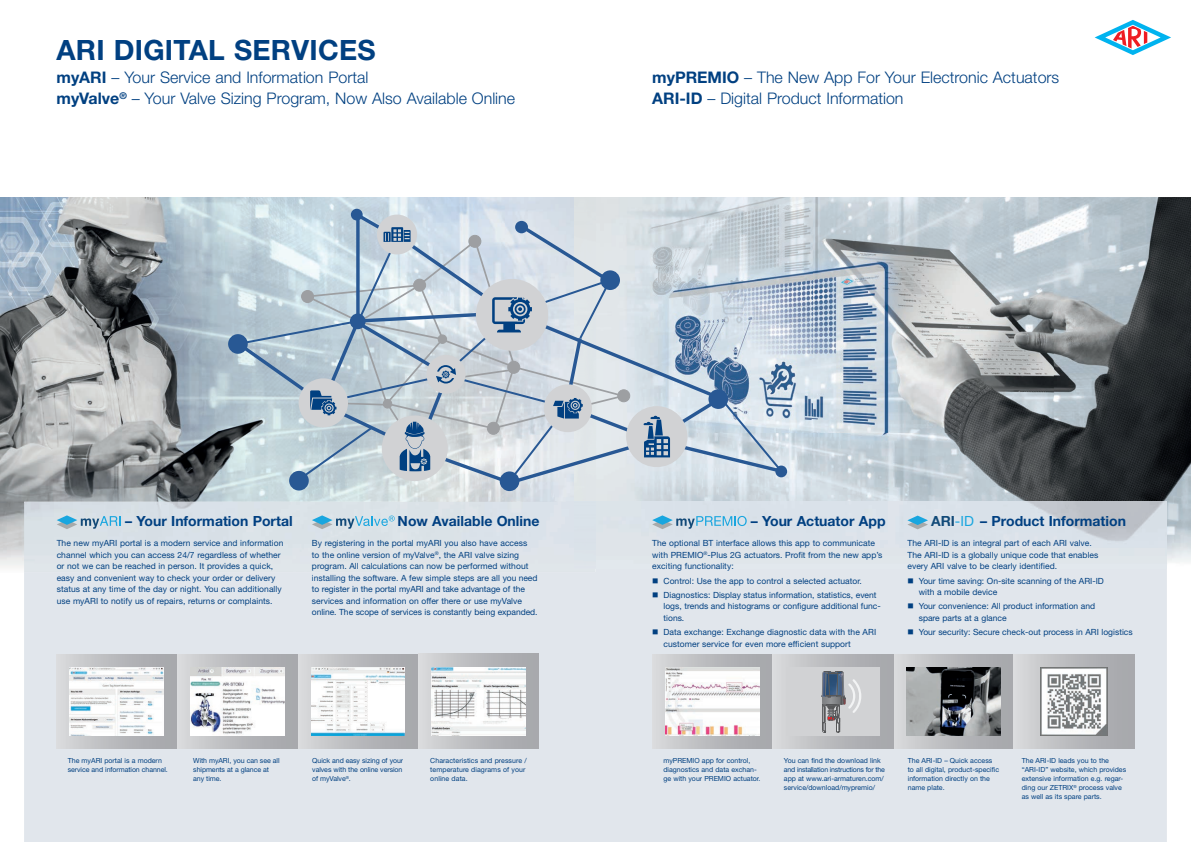
<style>
.page{position:relative;width:1191px;height:842px;background:#fff}
.page>*{position:absolute;margin:0;border:0;box-sizing:border-box;transform-origin:0 0}
.t1{font:700 28px "Helvetica Neue LT Pro";letter-spacing:.01em;color:#014081}
.t2{font:300 16px/20.8px "Helvetica Neue LT Pro";color:#014081}
.t3{font:700 14px "Helvetica Neue LT Pro";color:#014081}
.t4{font:700 14px "Helvetica Neue LT Pro";color:#124a78}
.t5{font:8.5px/11.5px "Helvetica Neue LT Pro";letter-spacing:.005em;color:#014081}
.t6{font:7px/9px "Helvetica Neue LT Pro";color:#014081}
.s1{font-weight:700}
.s2{font-weight:400;color:#19a6df}
</style>
<div class="page">
<img style="left:0;top:197px;width:405px;height:307px">
<img style="left:405px;top:197px;width:648px;height:305px">
<img style="left:1053px;top:197px;width:138px;height:338px">
<img style="left:1166px;top:535px;width:25px;height:34px">
<div style="left:24px;top:569px;width:1142px;height:273px;background:#e1e6ec"></div>
<img style="left:574px;top:502px;width:592px;height:67px">
<div style="left:652px;top:654px;width:120px;height:94px;background:linear-gradient(to right,#d6d6d8,#a1a2a7)"></div>
<div style="left:893px;top:654px;width:120px;height:94px;background:linear-gradient(to right,#d6d7d8,#a1a3a7)"></div>
<div style="left:298px;top:654px;width:120px;height:94px;background:linear-gradient(to right,#d5d6d8,#a1a2a7)"></div>
<div style="left:56px;top:654px;width:121px;height:94px;background:linear-gradient(to right,#d6d7d9,#a0a2a6)"></div>
<div style="left:177px;top:654px;width:121px;height:94px;background:linear-gradient(to right,#d6d7d8,#a0a2a6)"></div>
<div style="left:772px;top:654px;width:121px;height:94px;background:linear-gradient(to right,#d6d7d8,#a0a2a6)"></div>
<div style="left:786px;top:667px;width:93px;height:68px;background:#d1d2d4"></div>
<svg style="left:821px;top:671px;width:40px;height:62px"></svg>
<img style="left:70px;top:667px;width:93px;height:68px">
<img style="left:191px;top:667px;width:93px;height:68px">
<img style="left:311px;top:667px;width:94px;height:68px">
<div style="left:418px;top:654px;width:121px;height:94px;background:linear-gradient(to right,#d6d7d8,#a0a2a6)"></div>
<img style="left:432px;top:667px;width:93px;height:68px">
<img style="left:665px;top:667px;width:94px;height:68px">
<img style="left:906px;top:667px;width:94px;height:68px">
<div style="left:1013px;top:654px;width:121px;height:94px;background:linear-gradient(to right,#d7d8d9,#9ea0a4)"></div>
<img style="left:1040px;top:667px;width:67px;height:68px">
<svg style="left:907px;top:516px;width:21px;height:13px"></svg>
<svg style="left:57px;top:515px;width:64px;height:14px"></svg>
<svg style="left:652px;top:515px;width:94px;height:14px"></svg>
<svg style="left:312px;top:515px;width:83px;height:14px"></svg>
<div style="left:500px;top:471px;width:19px;height:20px;background:#285894;border-radius:50%"></div>
<div style="left:228px;top:334px;width:20px;height:20px;background:#285894;border-radius:50%"></div>
<div style="left:289px;top:471px;width:20px;height:19px;background:#285894;border-radius:50%"></div>
<div style="left:351px;top:209px;width:12px;height:11px;background:#285894;border-radius:50%"></div>
<svg style="left:234px;top:210px;width:552px;height:276px;background:#bfcdd8"></svg>
<svg style="left:1094px;top:20px;width:77px;height:35px"></svg>
<h1 class="t1" style="left:56px;top:32px;width:321px">ARI DIGITAL SERVICES</h1>
<h2 class="t2" style="left:56px;top:67px;width:460px"><span class="s1">myARI</span> – Your Service and Information Portal<br><span class="s1">myValve</span><sup>®</sup> – Your Valve Sizing Program, Now Also Available Online</h2>
<h2 class="t2" style="left:652px;top:67px;width:408px"><span class="s1">myPREMIO</span> – The New App For Your Electronic Actuators<br><span class="s1">ARI-ID</span> – Digital Product Information</h2>
<h3 class="t3" style="left:125px;top:512px;width:169px">– Your Information Portal</h3>
<h3 class="t3" style="left:397px;top:512px;width:143px">Now Available Online</h3>
<h3 class="t3" style="left:751px;top:512px;width:136px">– Your Actuator App</h3>
<h3 class="t3" style="left:980px;top:512px;width:147px">– Product Information</h3>
<h3 class="t4" style="left:931px;top:512px;width:44px">ARI<span class="s2">-ID</span></h3>
<p class="t5" style="left:57px;top:537px;width:228px">The new myARI portal is a modern service and information channel which you can access 24/7 regardless of whether or not we can be reached in person. It provides a quick, easy and convenient way to check your order or delivery status at any time of the day or night. You can additionally use myARI to notify us of repairs, returns or complaints.</p>
<p class="t5" style="left:312px;top:537px;width:227px">By registering in the portal myARI you also have access<br>to the online version of myValve<sup>®</sup>, the ARI valve sizing program. All calculations can now be performed without installing the software. A few simple steps are all you need to register in the portal myARI and take advantage of the services and information on offer there or use myValve online. The scope of services is constantly being expanded.</p>
<p class="t5" style="left:652px;top:537px;width:232px">The optional BT interface allows this app to communicate with PREMIO<sup>®</sup>-Plus 2G actuators. Profit from the new app’s exciting functionality:</p>
<p class="t5" style="left:652px;top:575px;width:211px">■ Control: Use the app to control a selected actuator.</p>
<p class="t5" style="left:663px;top:589px;width:219px;text-indent:-11px">■ Diagnostics: Display status information, statistics, event logs, trends and histograms or configure additional func&shy;tions.</p>
<p class="t5" style="left:663px;top:626px;width:214px;text-indent:-11px">■ Data exchange: Exchange diagnostic data with the ARI customer service for even more efficient support</p>
<p class="t5" style="left:907px;top:537px;width:192px">The ARI-ID is an integral part of each ARI valve.<br>The ARI-ID is a globally unique code that enables every ARI valve to be clearly identified.</p>
<p class="t5" style="left:918px;top:575px;width:187px;text-indent:-11px">■ Your time saving: On-site scanning of the ARI-ID with a mobile device</p>
<p class="t5" style="left:918px;top:600px;width:178px;text-indent:-11px">■ Your convenience: All product information and spare parts at a glance</p>
<p class="t5" style="left:907px;top:626px;width:227px">■ Your security: Secure check-out process in ARI logistics</p>
<p class="t6" style="left:68px;top:756px;width:101px">The myARI portal is a modern service and information channel.</p>
<p class="t6" style="left:193px;top:756px;width:88px">With myARI, you can see all shipments at a glance at any time.</p>
<p class="t6" style="left:312px;top:756px;width:92px;text-align:justify">Quick and easy sizing of your valves with the online version of myValve<sup>®</sup>.</p>
<p class="t6" style="left:430px;top:756px;width:98px">Characteristics and pressure / temperature diagrams of your online data.</p>
<p class="t6" style="left:663px;top:756px;width:99px">myPREMIO app for control, diagnostics and data exchan&shy;ge with your PREMIO actuator.</p>
<p class="t6" style="left:784px;top:756px;width:102px">You can find the download link and installation instructions for the app at www.ari-armaturen.com/ service/download/mypremio/</p>
<p class="t6" style="left:907px;top:756px;width:93px">The ARI-ID – Quick access to all digital, product-specific information directly on the name plate.</p>
<p class="t6" style="left:1021px;top:756px;width:106px">The ARI-ID leads you to the “ARI-ID” website, which provides extensive information e.g. regar&shy;ding our ZETRIX<sup>®</sup> process valve as well as its spare parts.</p>
</div>
